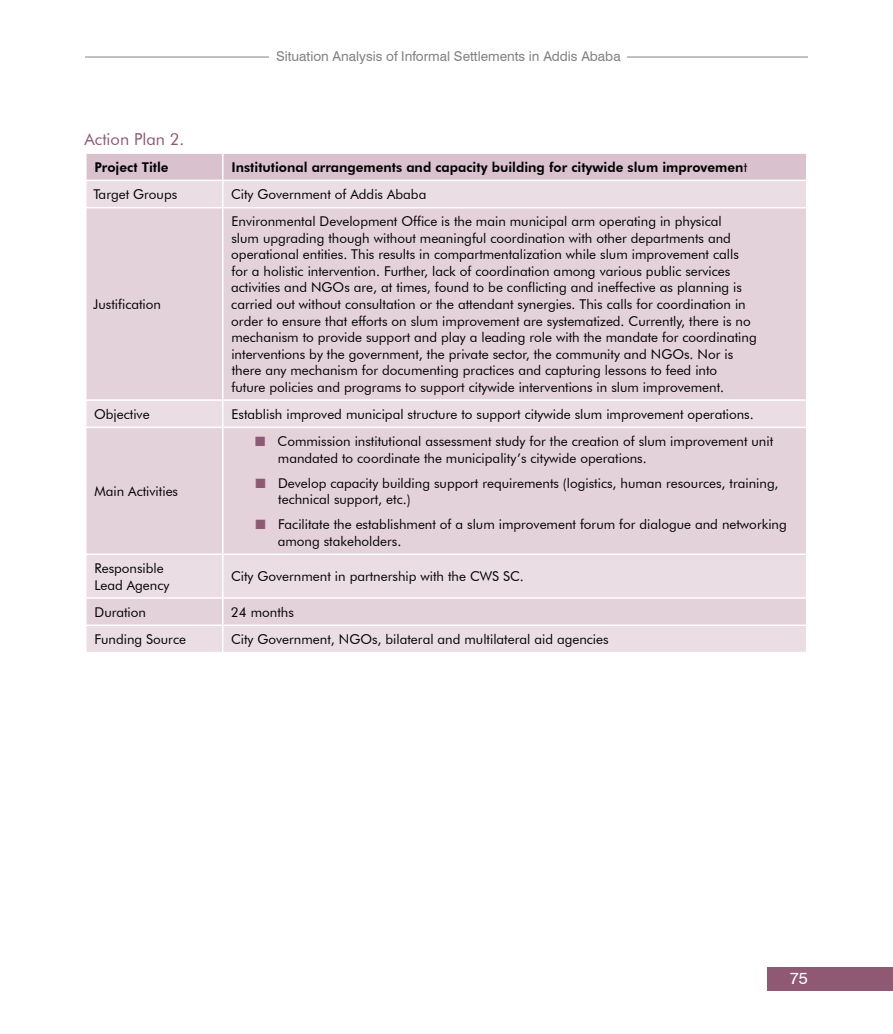
<style>
.page{position:relative;width:893px;height:1034px;background:#fff}
.page>*{position:absolute;margin:0;border:0;box-sizing:border-box;transform-origin:0 0}
.t1{font:16.5px "Futura BT";color:#8f5873}
.t2{font:16.5px "Swiss 721 BT";color:#fff}
.t3{font:13.5px/16.5px "Futura BT";color:#000}
.t4{font:800 13.5px "Futura BT";color:#000}
.t5{font:13.5px "Swiss 721 BT";color:#808284}
.t6{font:13.5px "Zapf Dingbats";color:#8f5873}
.s1{font-weight:400}
</style>
<div class="page">
<div style="left:767px;top:966px;width:126px;height:24px;background:#8f5873"></div>
<hr style="left:85px;top:57px;width:184px;height:1px;background:#808284">
<hr style="left:627px;top:57px;width:181px;height:1px;background:#808284">
<div style="left:87px;top:626px;width:719px;height:25px;background:#eadde3"></div>
<svg style="left:87px;top:208px;width:719px;height:416px;background:#e5d3dc"></svg>
<svg style="left:86px;top:153px;width:721px;height:54px;background:#e2d1da"></svg>
<hr style="left:222px;top:208px;width:1px;height:191px;background:#fff">
<hr style="left:85px;top:399px;width:138px;height:2px;background:#fff">
<hr style="left:223px;top:399px;width:584px;height:2px;background:#fff">
<svg style="left:222px;top:401px;width:1px;height:25px"></svg>
<hr style="left:85px;top:426px;width:138px;height:2px;background:#fff">
<hr style="left:223px;top:426px;width:584px;height:2px;background:#fff">
<hr style="left:222px;top:428px;width:1px;height:125px;background:#fff">
<hr style="left:85px;top:553px;width:138px;height:2px;background:#fff">
<hr style="left:223px;top:553px;width:584px;height:2px;background:#fff">
<hr style="left:222px;top:555px;width:1px;height:42px;background:#fff">
<hr style="left:85px;top:597px;width:138px;height:1px;background:#fff">
<hr style="left:223px;top:597px;width:584px;height:1px;background:#fff">
<svg style="left:222px;top:598px;width:1px;height:53px"></svg>
<p class="t5" style="left:276px;top:48px;width:346px">Situation Analysis of Informal Settlements in Addis Ababa</p>
<p class="t1" style="left:85px;top:129px;width:101px">Action Plan 2.</p>
<p class="t4" style="left:95px;top:159px;width:75px">Project Title</p>
<p class="t4" style="left:231px;top:159px;width:517px">Institutional arrangements and capacity building for citywide slum improvemen<span class="s1">t</span></p>
<p class="t3" style="left:93px;top:186px;width:85px">Target Groups</p>
<p class="t3" style="left:231px;top:186px;width:197px">City Government of Addis Ababa</p>
<p class="t3" style="left:93px;top:296px;width:69px">Justification</p>
<p class="t3" style="left:231px;top:213px;width:527px">Environmental Development Office is the main municipal arm operating in physical<br>slum upgrading though without meaningful coordination with other departments and operational entities. This results in compartmentalization while slum improvement calls for a holistic intervention. Further, lack of coordination among various public services activities and NGOs are, at times, found to be conflicting and ineffective as planning is carried out without consultation or the attendant synergies. This calls for coordination in order to ensure that efforts on slum improvement are systematized. Currently, there is no mechanism to provide support and play a leading role with the mandate for coordinating interventions by the government, the private sector, the community and NGOs. Nor is there any mechanism for documenting practices and capturing lessons to feed into<br>future policies and programs to support citywide interventions in slum improvement.</p>
<p class="t3" style="left:94px;top:405px;width:57px">Objective</p>
<p class="t3" style="left:231px;top:405px;width:524px">Establish improved municipal structure to support citywide slum improvement operations.</p>
<p class="t3" style="left:95px;top:482px;width:85px">Main Activities</p>
<p class="t6" style="left:255px;top:435px;width:12px">■</p>
<p class="t6" style="left:255px;top:476px;width:12px">■</p>
<p class="t6" style="left:255px;top:518px;width:12px">■</p>
<p class="t3" style="left:278px;top:433px;width:497px">Commission institutional assessment study for the creation of slum improvement unit mandated to coordinate the municipality’s citywide operations.</p>
<p class="t3" style="left:278px;top:474px;width:502px">Develop capacity building support requirements (logistics, human resources, training, technical support, etc.)</p>
<p class="t3" style="left:278px;top:516px;width:511px">Facilitate the establishment of a slum improvement forum for dialogue and networking among stakeholders.</p>
<p class="t3" style="left:95px;top:559px;width:76px">Responsible<br>Lead Agency</p>
<p class="t3" style="left:231px;top:568px;width:294px">City Government in partnership with the CWS SC.</p>
<p class="t3" style="left:95px;top:603px;width:53px">Duration</p>
<p class="t3" style="left:231px;top:603px;width:65px">24 months</p>
<p class="t3" style="left:95px;top:630px;width:93px">Funding Source</p>
<p class="t3" style="left:231px;top:630px;width:379px">City Government, NGOs, bilateral and multilateral aid agencies</p>
<p class="t2" style="left:790px;top:967px;width:10px">75</p>
</div>
